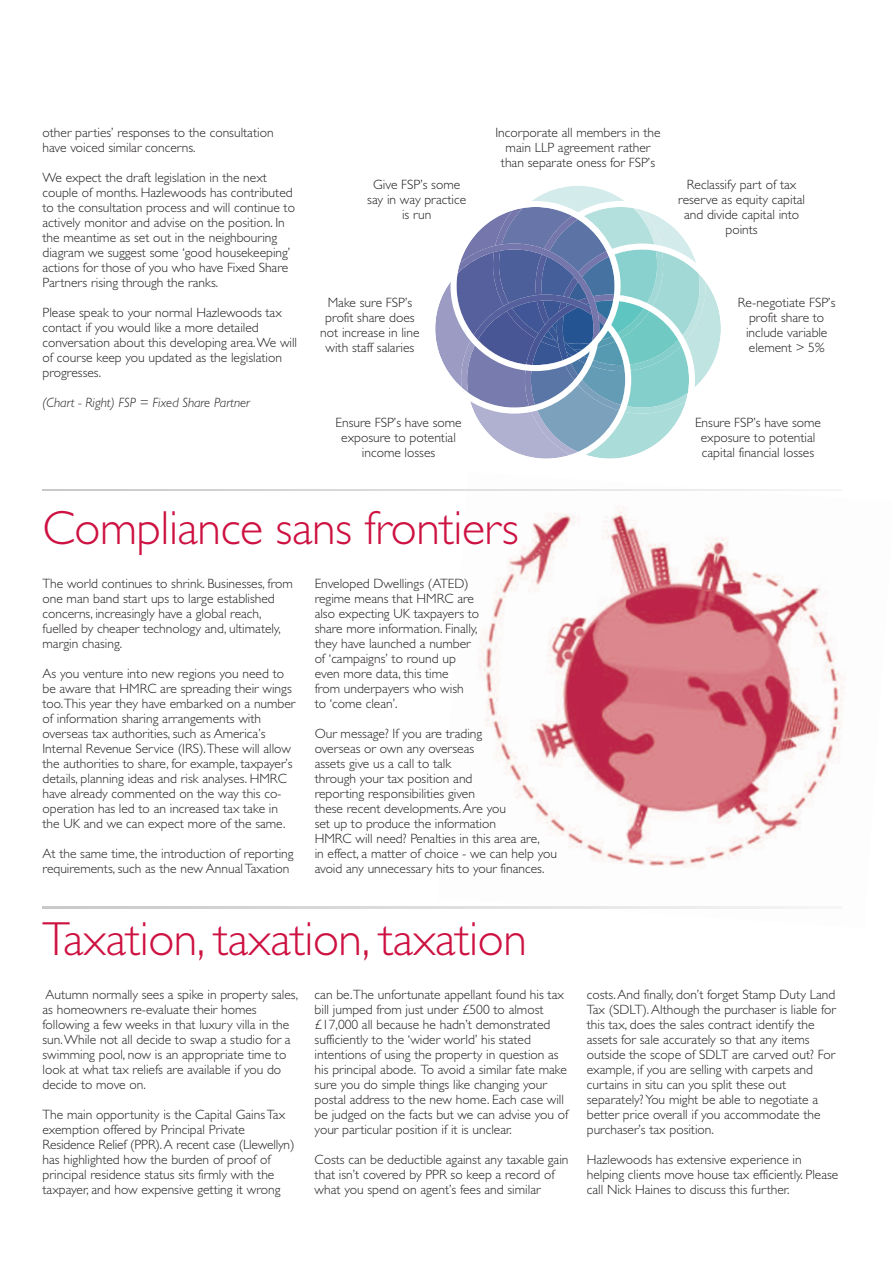
<style>
.page{position:relative;width:893px;height:1263px;background:#fff}
.page>*{position:absolute;margin:0;border:0;box-sizing:border-box;transform-origin:0 0}
.t1{font:300 48px "Gill Sans";letter-spacing:-.01em;color:#cd1141}
.t2{font:300 13.5px/15px "Gill Sans";color:#231f20}
.t3{font:italic 300 13.5px "Gill Sans";color:#231f20}
</style>
<div class="page">
<img style="left:439px;top:506px;width:407px;height:403px">
<svg style="left:43px;top:906px;width:799px;height:2px"></svg>
<svg style="left:43px;top:489px;width:790px;height:2px;background:#dddee0"></svg>
<svg style="left:435px;top:186px;width:286px;height:273px"></svg>
<p class="t2" style="left:43px;top:126px;width:233px">other parties’ responses to the consultation have voiced similar concerns.</p>
<p class="t2" style="left:43px;top:171px;width:254px">We expect the draft legislation in the next couple of months. Hazlewoods has contributed to the consultation process and will continue to actively monitor and advise on the position. In the meantime as set out in the neighbouring diagram we suggest some ‘good housekeeping’ actions for those of you who have Fixed Share Partners rising through the ranks.</p>
<p class="t2" style="left:43px;top:306px;width:256px">Please speak to your normal Hazlewoods tax contact if you would like a more detailed conversation about this developing area.We will of course keep you updated as the legislation progresses.</p>
<p class="t3" style="left:43px;top:397px;width:209px">(Chart - Right) FSP = Fixed Share Partner</p>
<p class="t2" style="left:367px;top:178px;width:100px;text-align:center">Give FSP’s some say in way practice is run</p>
<p class="t2" style="left:320px;top:296px;width:101px;text-align:center">Make sure FSP’s profit share does not increase in line with staff salaries</p>
<p class="t2" style="left:336px;top:416px;width:128px;text-align:center">Ensure FSP’s have some exposure to potential income losses</p>
<p class="t2" style="left:495px;top:126px;width:166px;text-align:center">Incorporate all members in the main LLP agreement rather than separate oness for FSP’s</p>
<p class="t2" style="left:678px;top:178px;width:128px;text-align:center">Reclassify part of tax reserve as equity capital and divide capital into points</p>
<p class="t2" style="left:738px;top:296px;width:99px;text-align:center">Re-negotiate FSP’s profit share to include variable element &gt; 5%</p>
<p class="t2" style="left:695px;top:416px;width:128px;text-align:center">Ensure FSP’s have some exposure to potential capital financial losses</p>
<h1 class="t1" style="left:43px;top:509px;width:478px">Compliance sans frontiers</h1>
<p class="t2" style="left:43px;top:577px;width:252px">The world continues to shrink. Businesses, from one man band start ups to large established concerns, increasingly have a global reach, fuelled by cheaper technology and, ultimately, margin chasing.</p>
<p class="t2" style="left:43px;top:667px;width:254px">As you venture into new regions you need to be aware that HMRC are spreading their wings too.This year they have embarked on a number of information sharing arrangements with overseas tax authorities, such as America’s Internal Revenue Service (IRS).These will allow the authorities to share, for example, taxpayer’s details, planning ideas and risk analyses. HMRC have already commented on the way this co&shy;operation has led to an increased tax take in the UK and we can expect more of the same.</p>
<p class="t2" style="left:43px;top:847px;width:253px">At the same time, the introduction of reporting requirements, such as the new AnnualTaxation</p>
<p class="t2" style="left:315px;top:577px;width:166px">Enveloped Dwellings (ATED) regime means that HMRC are also expecting UK taxpayers to share more information. Finally, they have launched a number of ‘campaigns’ to round up even more data, this time<br>from underpayers who wish<br>to ‘come clean’.</p>
<p class="t2" style="left:315px;top:727px;width:244px">Our message? If you are trading<br>overseas or own any overseas<br>assets give us a call to talk<br>through your tax position and<br>reporting responsibilities given<br>these recent developments.Are you<br>set up to produce the information<br>HMRC will need? Penalties in this area are,<br>in effect, a matter of choice - we can help you avoid any unnecessary hits to your finances.</p>
<h1 class="t1" style="left:43px;top:920px;width:486px">Taxation, taxation, taxation</h1>
<p class="t2" style="left:43px;top:989px;width:257px">Autumn normally sees a spike in property sales, as homeowners re-evaluate their homes following a few weeks in that luxury villa in the sun.While not all decide to swap a studio for a swimming pool, now is an appropriate time to look at what tax reliefs are available if you do decide to move on.</p>
<p class="t2" style="left:43px;top:1109px;width:254px">The main opportunity is the Capital GainsTax exemption offered by Principal Private Residence Relief (PPR).A recent case (Llewellyn) has highlighted how the burden of proof of principal residence status sits firmly with the taxpayer, and how expensive getting it wrong</p>
<p class="t2" style="left:315px;top:989px;width:255px">can be.The unfortunate appellant found his tax bill jumped from just under £500 to almost £17,000 all because he hadn’t demonstrated sufficiently to the ‘wider world’ his stated intentions of using the property in question as his principal abode. To avoid a similar fate make sure you do simple things like changing your postal address to the new home. Each case will be judged on the facts but we can advise you of your particular position if it is unclear.</p>
<p class="t2" style="left:315px;top:1154px;width:255px">Costs can be deductible against any taxable gain that isn’t covered by PPR so keep a record of what you spend on agent’s fees and similar</p>
<p class="t2" style="left:587px;top:989px;width:251px">costs.And finally, don’t forget Stamp Duty Land Tax (SDLT).Although the purchaser is liable for this tax, does the sales contract identify the assets for sale accurately so that any items outside the scope of SDLT are carved out? For example, if you are selling with carpets and curtains in situ can you split these out separately?You might be able to negotiate a better price overall if you accommodate the purchaser’s tax position.</p>
<p class="t2" style="left:587px;top:1154px;width:253px">Hazlewoods has extensive experience in helping clients move house tax efficiently. Please call Nick Haines to discuss this further.</p>
</div>
